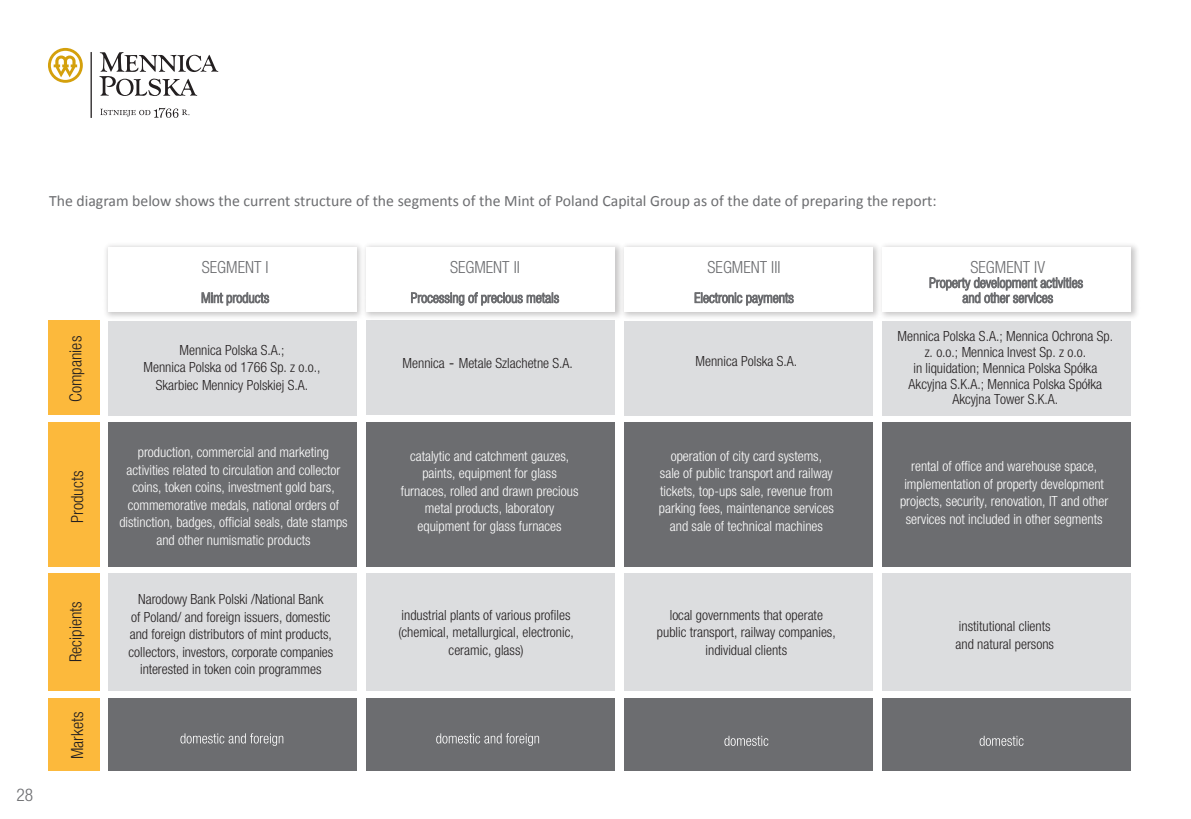
<style>
.page{position:relative;width:1191px;height:819px;background:#fff}
.page>*{position:absolute;margin:0;border:0;box-sizing:border-box;transform-origin:0 0}
.t1{font:300 condensed 17.5px "Helvetica Neue LT Pro";color:#6c6d70}
.t2{font:300 condensed 16.62px "Helvetica Neue LT Pro";color:#6c6d70}
.t3{font:300 condensed 16.62px "Helvetica Neue LT Pro";color:#231f20}
.t4{font:15.75px "Calibri";color:#6c6d70}
.t5{font:300 condensed 14px/17.5px "Helvetica Neue LT Pro";color:#231f20;text-align:center}
.t6{font:300 condensed 14px/17.5px "Helvetica Neue LT Pro";color:#fff;text-align:center}
.s1{font-family:"Calibri";font-weight:400;font-stretch:normal;font-size:16.62px}
</style>
<div class="page">
<div style="left:108px;top:320px;width:248px;height:95px;background:#dcdddf"></div>
<img style="left:106px;top:245px;width:255px;height:78px">
<div style="left:108px;top:247px;width:248px;height:64px;background:#fff"></div>
<div style="left:108px;top:422px;width:248px;height:145px;background:#6c6d70"></div>
<div style="left:108px;top:573px;width:248px;height:118px;background:#dcdddf"></div>
<div style="left:108px;top:698px;width:248px;height:72px;background:#6c6d70"></div>
<div style="left:366px;top:320px;width:248px;height:95px;background:#dcdddf"></div>
<div style="left:366px;top:422px;width:248px;height:144px;background:#6c6d70"></div>
<div style="left:366px;top:573px;width:248px;height:118px;background:#dcdddf"></div>
<div style="left:366px;top:698px;width:248px;height:72px;background:#6c6d70"></div>
<div style="left:624px;top:320px;width:248px;height:95px;background:#dcdddf"></div>
<img style="left:618px;top:244px;width:257px;height:79px">
<div style="left:624px;top:247px;width:248px;height:64px;background:#fff"></div>
<div style="left:624px;top:422px;width:248px;height:145px;background:#6c6d70"></div>
<div style="left:624px;top:573px;width:248px;height:118px;background:#dcdddf"></div>
<div style="left:624px;top:698px;width:248px;height:72px;background:#6c6d70"></div>
<div style="left:882px;top:320px;width:248px;height:95px;background:#dcdddf"></div>
<img style="left:875px;top:245px;width:262px;height:78px">
<div style="left:882px;top:247px;width:248px;height:64px;background:#fff"></div>
<div style="left:882px;top:422px;width:248px;height:145px;background:#6c6d70"></div>
<div style="left:882px;top:573px;width:248px;height:118px;background:#dcdddf"></div>
<div style="left:882px;top:698px;width:248px;height:72px;background:#6c6d70"></div>
<div style="left:48px;top:320px;width:52px;height:95px;background:#fcb93c"></div>
<div style="left:48px;top:573px;width:52px;height:118px;background:#fcb93c"></div>
<div style="left:48px;top:698px;width:52px;height:72px;background:#fcb93c"></div>
<div style="left:48px;top:422px;width:52px;height:144px;background:#fcb93c"></div>
<svg style="left:201px;top:292px;width:68px;height:13px"></svg>
<svg style="left:411px;top:292px;width:148px;height:14px"></svg>
<svg style="left:694px;top:292px;width:100px;height:13px"></svg>
<svg style="left:929px;top:277px;width:154px;height:27px"></svg>
<svg style="left:436px;top:733px;width:103px;height:12px"></svg>
<svg style="left:180px;top:733px;width:103px;height:12px"></svg>
<svg style="left:979px;top:735px;width:44px;height:10px"></svg>
<svg style="left:724px;top:735px;width:44px;height:10px"></svg>
<svg style="left:48px;top:48px;width:35px;height:35px"></svg>
<svg style="left:99px;top:52px;width:119px;height:44px"></svg>
<svg style="left:91px;top:52px;width:1px;height:66px"></svg>
<svg style="left:100px;top:108px;width:89px;height:10px"></svg>
<p class="t4" style="left:49px;top:191px;width:889px">The diagram below shows the current structure of the segments of the Mint of Poland Capital Group as of the date of preparing the report:</p>
<p class="t2" style="left:202px;top:257px;width:68px">SEGMENT I</p>
<p class="t2" style="left:450px;top:257px;width:71px">SEGMENT II</p>
<p class="t2" style="left:707px;top:257px;width:74px">SEGMENT III</p>
<p class="t2" style="left:970px;top:257px;width:76px">SEGMENT IV</p>
<p class="t1" style="left:16px;top:785px;width:18px">28</p>
<p class="t3" style="left:66px;top:402px;width:67px;rotate:-90deg">Companies</p>
<p class="t3" style="left:68px;top:522px;width:53px;rotate:-90deg">Products</p>
<p class="t3" style="left:66px;top:662px;width:62px;rotate:-90deg">Recipients</p>
<p class="t3" style="left:68px;top:759px;width:49px;rotate:-90deg">Markets</p>
<p class="t5" style="left:143px;top:341px;width:179px">Mennica Polska S.A.;<br>Mennica Polska od 1766 Sp. z o.o.,<br>Skarbiec Mennicy Polskiej S.A.</p>
<p class="t5" style="left:695px;top:352px;width:103px">Mennica Polska S.A.</p>
<p class="t5" style="left:402px;top:354px;width:172px">Mennica <span class="s1">-</span> Metale Szlachetne S.A.</p>
<p class="t6" style="left:119px;top:443px;width:230px">production, commercial and marketing activities related to circulation and collector coins, token coins, investment gold bars, commemorative medals, national orders of distinction, badges, official seals, date stamps and other numismatic products</p>
<p class="t5" style="left:129px;top:590px;width:206px">Narodowy Bank Polski /National Bank<br>of Poland/ and foreign issuers, domestic and foreign distributors of mint products, collectors, investors, corporate companies interested in token coin programmes</p>
<p class="t6" style="left:401px;top:446px;width:179px">catalytic and catchment gauzes, paints, equipment for glass furnaces, rolled and drawn precious metal products, laboratory equipment for glass furnaces</p>
<p class="t5" style="left:398px;top:606px;width:177px">industrial plants of various profiles (chemical, metallurgical, electronic, ceramic, glass)</p>
<p class="t6" style="left:659px;top:446px;width:176px">operation of city card systems,<br>sale of public transport and railway tickets, top-ups sale, revenue from parking fees, maintenance services and sale of technical machines</p>
<p class="t5" style="left:657px;top:606px;width:180px">local governments that operate public transport, railway companies, individual clients</p>
<p class="t5" style="left:897px;top:328px;width:217px;line-height:15.8px">Mennica Polska S.A.; Mennica Ochrona Sp. z. o.o.; Mennica Invest Sp. z o.o.<br>in liquidation; Mennica Polska Spółka Akcyjna S.K.A.; Mennica Polska Spółka Akcyjna Tower S.K.A.</p>
<p class="t6" style="left:900px;top:457px;width:210px">rental of office and warehouse space, implementation of property development projects, security, renovation, IT and other services not included in other segments</p>
<p class="t5" style="left:955px;top:617px;width:100px;text-align:left">institutional clients and natural persons</p>
</div>
